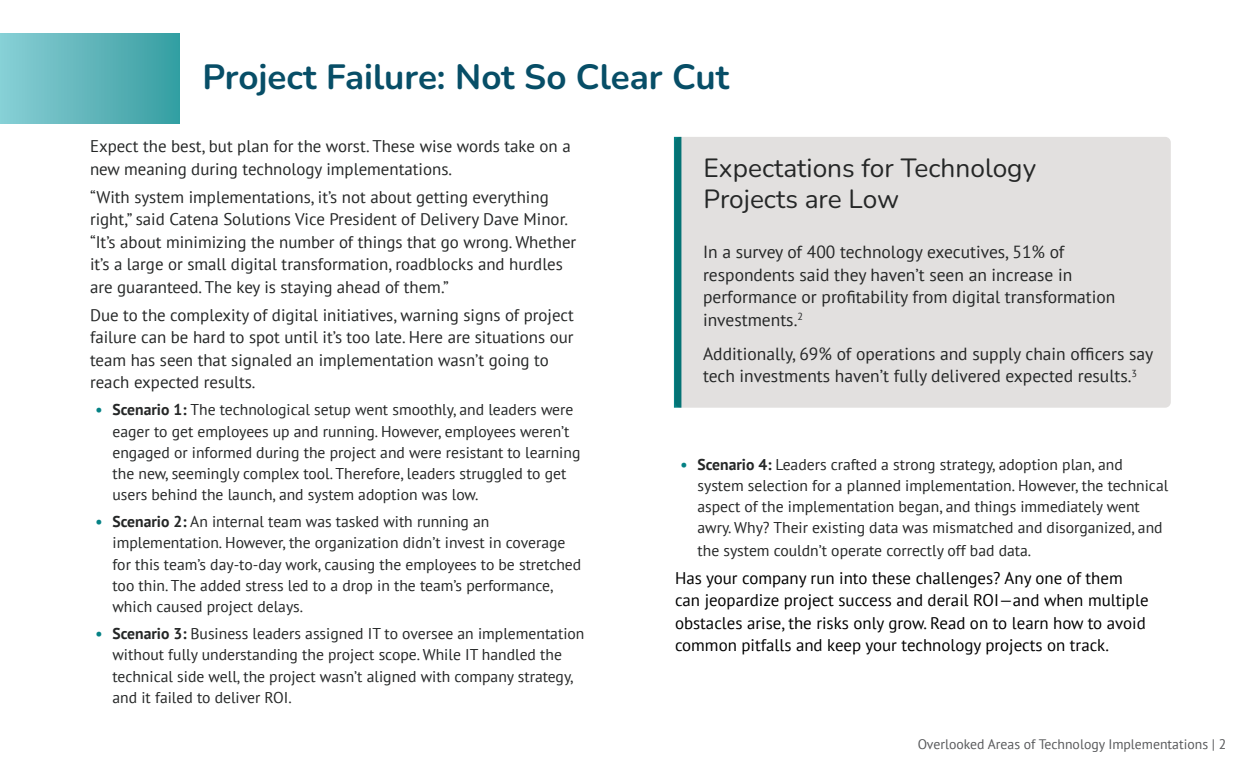
<style>
.page{position:relative;width:1260px;height:765px;background:#fff}
.page>*{position:absolute;margin:0;border:0;box-sizing:border-box;transform-origin:0 0}
.t1{font:700 35px "Nunito";color:#074e67}
.t2{font:26.25px/31.5px "Nunito";color:#252727}
.t3{font:17.5px/22.5px "PT Sans";color:#252727}
.t4{font:16.88px/22.5px "PT Sans";color:#252727}
.t5{font:16.88px/22.5px "PT Sans";color:#000}
.t6{font:15.62px/21.2px "PT Sans";color:#252727}
.t7{font:13.75px "PT Sans";color:#58595b}
.s1{font-weight:700;color:#058285}
.s2{font-weight:700}
</style>
<div class="page">
<div style="left:675px;top:137px;width:496px;height:271px;background:#e2e0df;border-radius:6px"></div>
<div style="left:0;top:34px;width:180px;height:90px;background:linear-gradient(to right,#8acfd5,#369ea1)"></div>
<div style="left:674px;top:137px;width:7px;height:271px;background:#047274"></div>
<h1 class="t1" style="left:202px;top:53px;width:528px">Project Failure: Not So Clear Cut</h1>
<p class="t4" style="left:90px;top:135px;width:482px">Expect the best, but plan for the worst. These wise words take on a new meaning during technology implementations.</p>
<p class="t4" style="left:90px;top:185px;width:488px">“With system implementations, it’s not about getting everything right,” said Catena Solutions Vice President of Delivery Dave Minor. “It’s about minimizing the number of things that go wrong. Whether it’s a large or small digital transformation, roadblocks and hurdles are guaranteed. The key is staying ahead of them.”</p>
<p class="t4" style="left:90px;top:303px;width:485px">Due to the complexity of digital initiatives, warning signs of project failure can be hard to spot until it’s too late. Here are situations our team has seen that signaled an implementation wasn’t going to reach expected results.</p>
<p class="t6" style="left:112px;top:399px;width:469px;text-indent:-17px"><span class="s1">•</span> <span class="s2">Scenario 1:</span> The technological setup went smoothly, and leaders were eager to get employees up and running. However, employees weren’t engaged or informed during the project and were resistant to learning the new, seemingly complex tool. Therefore, leaders struggled to get users behind the launch, and system adoption was low.</p>
<p class="t6" style="left:112px;top:511px;width:470px;text-indent:-17px"><span class="s1">•</span> <span class="s2">Scenario 2:</span> An internal team was tasked with running an implementation. However, the organization didn’t invest in coverage for this team’s day-to-day work, causing the employees to be stretched too thin. The added stress led to a drop in the team’s performance, which caused project delays.</p>
<p class="t6" style="left:112px;top:623px;width:473px;text-indent:-17px"><span class="s1">•</span> <span class="s2">Scenario 3:</span> Business leaders assigned IT to oversee an implementation without fully understanding the project scope. While IT handled the technical side well, the project wasn’t aligned with company strategy, and it failed to deliver ROI.</p>
<h2 class="t2" style="left:704px;top:151px;width:334px">Expectations for Technology<br>Projects are Low</h2>
<p class="t3" style="left:703px;top:240px;width:414px">In a survey of 400 technology executives, 51% of respondents said they haven’t seen an increase in performance or profitability from digital transformation investments.<sup>2</sup></p>
<p class="t3" style="left:703px;top:342px;width:452px">Additionally, 69% of operations and supply chain officers say tech investments haven’t fully delivered expected results.<sup>3</sup></p>
<p class="t6" style="left:698px;top:453px;width:472px;text-indent:-17px"><span class="s1">•</span> <span class="s2">Scenario 4:</span> Leaders crafted a strong strategy, adoption plan, and system selection for a planned implementation. However, the technical aspect of the implementation began, and things immediately went awry. Why? Their existing data was mismatched and disorganized, and the system couldn’t operate correctly off bad data.</p>
<p class="t5" style="left:675px;top:566px;width:475px">Has your company run into these challenges? Any one of them can jeopardize project success and derail ROI—and when multiple obstacles arise, the risks only grow. Read on to learn how to avoid common pitfalls and keep your technology projects on track.</p>
<p class="t7" style="left:918px;top:736px;width:310px">Overlooked Areas of Technology Implementations | 2</p>
</div>
